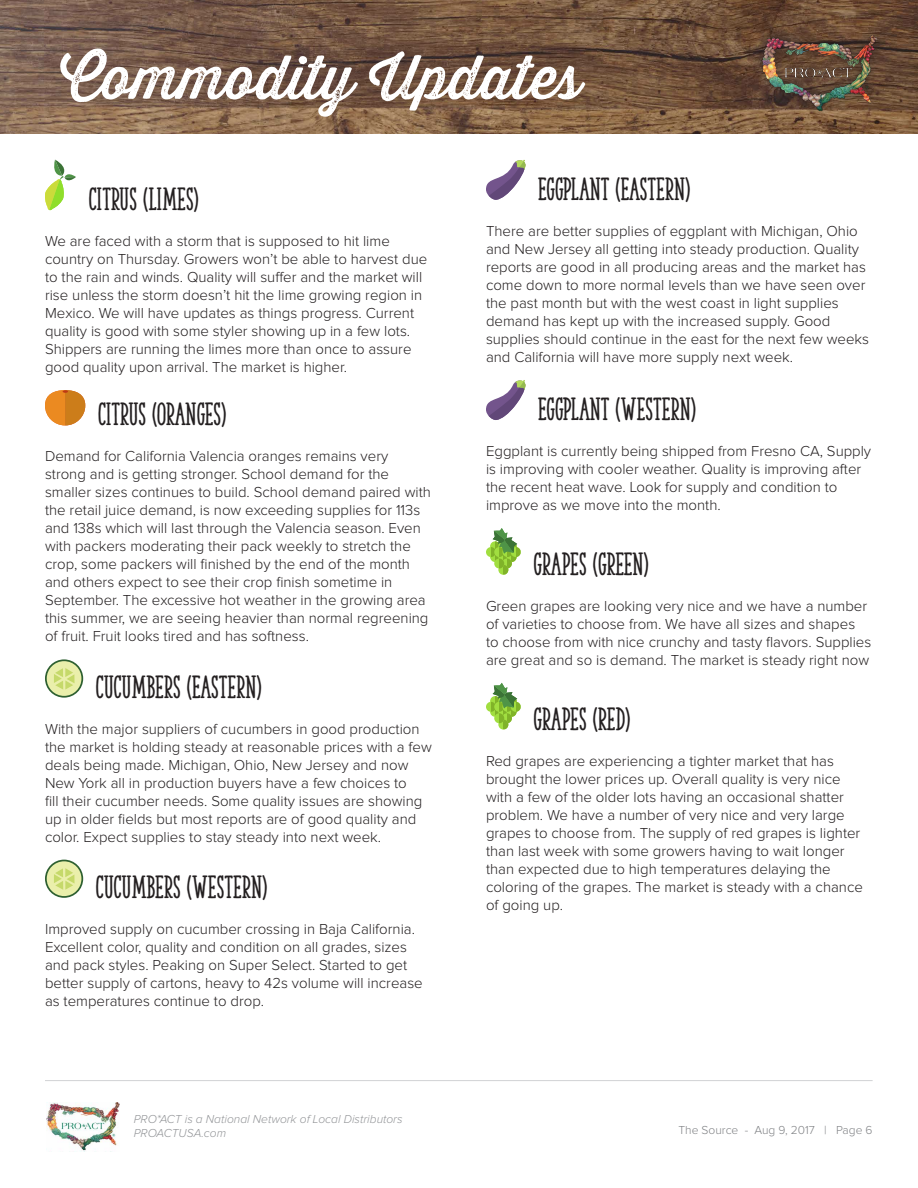
<style>
.page{position:relative;width:918px;height:1188px;background:#fff}
.page>*{position:absolute;margin:0;border:0;box-sizing:border-box;transform-origin:0 0}
.t1{font:60px "Thirsty Rough Reg One";color:#fff}
.t2{font:30px "The Serif Hand Extrablack";color:#231f20}
.t3{font:700 27px "Proxima Nova";color:#fff}
.t4{font:300 15px/18px "Proxima Nova";color:#231f20}
.t5{font:italic 300 12px/14.4px "Proxima Nova";color:#939598}
.t6{font:300 12px "Proxima Nova";color:#808285}
</style>
<div class="page">
<img style="left:46px;top:1102px;width:74px;height:49px">
<hr style="left:45px;top:1080px;width:828px;height:1px;background:#d1d2d4">
<img style="left:0;top:0;width:918px;height:134px">
<div style="left:752px;top:25px;width:133px;height:94px;background:#231f20;opacity:.6"></div>
<img style="left:761px;top:36px;width:115px;height:76px">
<svg style="left:45px;top:160px;width:31px;height:50px"></svg>
<svg style="left:45px;top:390px;width:40px;height:35px"></svg>
<svg style="left:45px;top:659px;width:38px;height:39px"></svg>
<div style="left:47px;top:661px;width:34px;height:35px;background:#eaefab;border-radius:50%"></div>
<svg style="left:54px;top:668px;width:21px;height:22px"></svg>
<svg style="left:45px;top:860px;width:38px;height:38px"></svg>
<div style="left:47px;top:861px;width:34px;height:35px;background:#eaefab;border-radius:50%"></div>
<svg style="left:54px;top:868px;width:21px;height:22px"></svg>
<svg style="left:486px;top:160px;width:40px;height:40px"></svg>
<svg style="left:486px;top:380px;width:40px;height:40px"></svg>
<svg style="left:490px;top:541px;width:10px;height:10px"></svg>
<svg style="left:490px;top:552px;width:10px;height:10px"></svg>
<svg style="left:512px;top:556px;width:5px;height:6px"></svg>
<div style="left:486px;top:547px;width:10px;height:10px;background:#a1de40;border-radius:50%"></div>
<div style="left:491px;top:547px;width:5px;height:10px;background:#80b329"></div>
<div style="left:494px;top:547px;width:10px;height:10px;background:#a1de40;border-radius:50%"></div>
<div style="left:499px;top:547px;width:5px;height:10px;background:#80b329"></div>
<svg style="left:508px;top:554px;width:4px;height:3px"></svg>
<div style="left:511px;top:547px;width:10px;height:10px;background:#a1de40;border-radius:50%"></div>
<div style="left:516px;top:547px;width:5px;height:10px;background:#80b329"></div>
<div style="left:502px;top:559px;width:10px;height:10px;background:#a1de40;border-radius:50%"></div>
<div style="left:507px;top:559px;width:5px;height:10px;background:#80b329"></div>
<svg style="left:498px;top:565px;width:10px;height:10px"></svg>
<div style="left:503px;top:565px;width:5px;height:9px;background:#80b329"></div>
<div style="left:494px;top:559px;width:10px;height:10px;background:#a1de40;border-radius:50%"></div>
<div style="left:499px;top:559px;width:5px;height:10px;background:#80b329"></div>
<svg style="left:493px;top:528px;width:24px;height:26px"></svg>
<div style="left:490px;top:696px;width:10px;height:10px;background:#a1de40;border-radius:50%"></div>
<div style="left:490px;top:707px;width:10px;height:10px;background:#a1de40;border-radius:50%"></div>
<div style="left:495px;top:707px;width:5px;height:10px;background:#80b329"></div>
<div style="left:498px;top:707px;width:10px;height:10px;background:#a1de40;border-radius:50%"></div>
<svg style="left:503px;top:707px;width:5px;height:10px"></svg>
<div style="left:512px;top:707px;width:5px;height:10px;background:#80b329"></div>
<div style="left:486px;top:702px;width:10px;height:10px;background:#a1de40;border-radius:50%"></div>
<div style="left:491px;top:702px;width:5px;height:10px;background:#80b329"></div>
<div style="left:494px;top:702px;width:10px;height:10px;background:#a1de40;border-radius:50%"></div>
<div style="left:499px;top:702px;width:5px;height:10px;background:#80b329"></div>
<svg style="left:508px;top:708px;width:4px;height:4px"></svg>
<div style="left:511px;top:702px;width:10px;height:10px;background:#a1de40;border-radius:50%"></div>
<div style="left:516px;top:702px;width:5px;height:10px;background:#80b329"></div>
<div style="left:502px;top:713px;width:10px;height:10px;background:#a1de40;border-radius:50%"></div>
<div style="left:507px;top:713px;width:5px;height:10px;background:#80b329"></div>
<div style="left:498px;top:720px;width:10px;height:10px;background:#a1de40;border-radius:50%"></div>
<div style="left:503px;top:720px;width:5px;height:9px;background:#80b329"></div>
<div style="left:494px;top:713px;width:10px;height:10px;background:#a1de40;border-radius:50%"></div>
<div style="left:499px;top:713px;width:5px;height:10px;background:#80b329"></div>
<svg style="left:493px;top:683px;width:24px;height:25px"></svg>
<h1 class="t1" style="left:60px;top:33px;width:523px">Commodity Updates</h1>
<h3 class="t3" style="left:223px;top:80px;width:146px">Aug 9, 2017</h3>
<h2 class="t2" style="left:89px;top:181px;width:111px">CITRUS (LIMES)</h2>
<p class="t4" style="left:45px;top:233px;width:384px">We are faced with a storm that is supposed to hit lime country on Thursday. Growers won’t be able to harvest due to the rain and winds. Quality will suffer and the market will rise unless the storm doesn’t hit the lime growing region in Mexico. We will have updates as things progress. Current quality is good with some styler showing up in a few lots.<br>Shippers are running the limes more than once to assure good quality upon arrival. The market is higher.</p>
<h2 class="t2" style="left:98px;top:396px;width:130px">CITRUS (ORANGES)</h2>
<p class="t4" style="left:45px;top:448px;width:387px">Demand for California Valencia oranges remains very strong and is getting stronger. School demand for the smaller sizes continues to build. School demand paired with the retail juice demand, is now exceeding supplies for 113s and 138s which will last through the Valencia season. Even with packers moderating their pack weekly to stretch the crop, some packers will finished by the end of the month and others expect to see their crop finish sometime in September. The excessive hot weather in the growing area this summer, we are seeing heavier than normal regreening of fruit. Fruit looks tired and has softness.</p>
<h2 class="t2" style="left:96px;top:668px;width:167px">CUCUMBERS (EASTERN)</h2>
<p class="t4" style="left:45px;top:720px;width:388px">With the major suppliers of cucumbers in good production the market is holding steady at reasonable prices with a few deals being made. Michigan, Ohio, New Jersey and now New York all in production buyers have a few choices to<br>fill their cucumber needs. Some quality issues are showing up in older fields but most reports are of good quality and color. Expect supplies to stay steady into next week.</p>
<h2 class="t2" style="left:96px;top:869px;width:173px">CUCUMBERS (WESTERN)</h2>
<p class="t4" style="left:45px;top:920px;width:379px">Improved supply on cucumber crossing in Baja California.<br>Excellent color, quality and condition on all grades, sizes and pack styles. Peaking on Super Select. Started to get better supply of cartons, heavy to 42s volume will increase as temperatures continue to drop.</p>
<p class="t5" style="left:134px;top:1112px;width:270px">PRO*ACT is a National Network of Local Distributors<br>PROACTUSA.com</p>
<h2 class="t2" style="left:538px;top:171px;width:153px">EGGPLANT (EASTERN)</h2>
<p class="t4" style="left:486px;top:222px;width:385px">There are better supplies of eggplant with Michigan, Ohio and New Jersey all getting into steady production. Quality reports are good in all producing areas and the market has come down to more normal levels than we have seen over the past month but with the west coast in light supplies demand has kept up with the increased supply. Good supplies should continue in the east for the next few weeks and California will have more supply next week.</p>
<h2 class="t2" style="left:538px;top:391px;width:159px">EGGPLANT (WESTERN)</h2>
<p class="t4" style="left:486px;top:443px;width:387px">Eggplant is currently being shipped from Fresno CA, Supply is improving with cooler weather. Quality is improving after the recent heat wave. Look for supply and condition to improve as we move into the month.</p>
<h2 class="t2" style="left:534px;top:546px;width:117px">GRAPES (GREEN)</h2>
<p class="t4" style="left:486px;top:597px;width:387px">Green grapes are looking very nice and we have a number of varieties to choose from. We have all sizes and shapes to choose from with nice crunchy and tasty flavors. Supplies are great and so is demand. The market is steady right now</p>
<h2 class="t2" style="left:534px;top:700px;width:98px">GRAPES (RED)</h2>
<p class="t4" style="left:486px;top:752px;width:379px">Red grapes are experiencing a tighter market that has brought the lower prices up. Overall quality is very nice with a few of the older lots having an occasional shatter problem. We have a number of very nice and very large grapes to choose from. The supply of red grapes is lighter than last week with some growers having to wait longer than expected due to high temperatures delaying the coloring of the grapes. The market is steady with a chance of going up.</p>
<p class="t6" style="left:678px;top:1124px;width:196px">The Source - Aug 9, 2017 | Page 6</p>
</div>
